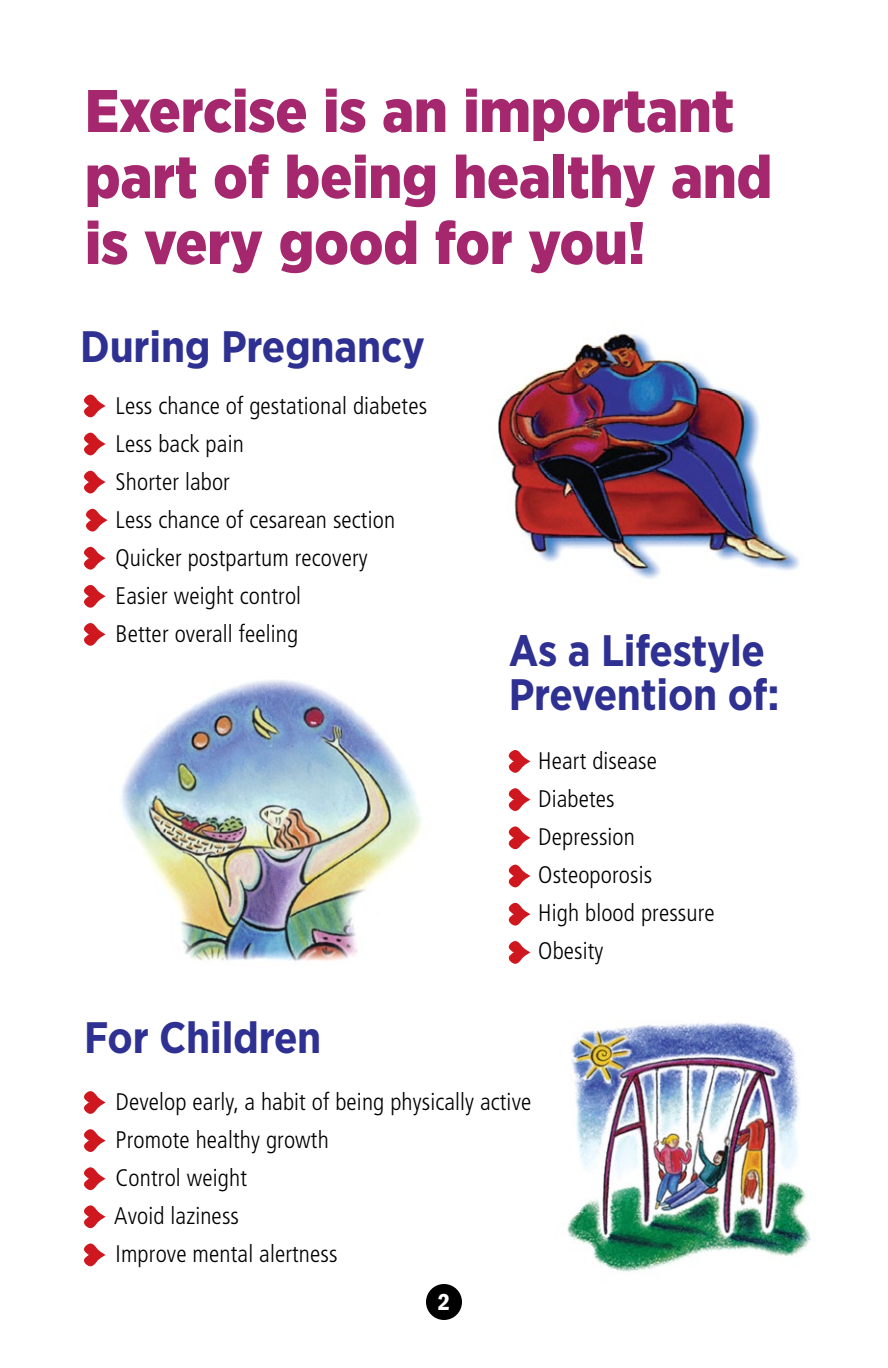
<style>
.page{position:relative;width:888px;height:1368px;background:#fff}
.page>*{position:absolute;margin:0;border:0;box-sizing:border-box;transform-origin:0 0}
.t1{font:900 60px/66px "Gotham Narrow";color:#a5276d}
.t2{font:700 44px/44px "Gotham Narrow";letter-spacing:-.005em;color:#2e3092}
.t3{font:300 condensed 24px/38px "Frutiger";letter-spacing:.005em;color:#000}
.t4{font:600 condensed 24px "Franklin Gothic";color:#fff}
</style>
<div class="page">
<svg style="left:508px;top:750px;width:23px;height:23px"></svg>
<svg style="left:508px;top:788px;width:23px;height:23px"></svg>
<svg style="left:508px;top:826px;width:23px;height:24px"></svg>
<svg style="left:508px;top:864px;width:23px;height:24px"></svg>
<svg style="left:508px;top:902px;width:23px;height:24px"></svg>
<svg style="left:508px;top:941px;width:23px;height:23px"></svg>
<svg style="left:84px;top:394px;width:22px;height:24px"></svg>
<svg style="left:84px;top:432px;width:22px;height:24px"></svg>
<svg style="left:84px;top:470px;width:22px;height:24px"></svg>
<svg style="left:86px;top:508px;width:22px;height:24px"></svg>
<svg style="left:84px;top:546px;width:22px;height:24px"></svg>
<svg style="left:84px;top:584px;width:22px;height:24px"></svg>
<svg style="left:84px;top:623px;width:22px;height:23px"></svg>
<svg style="left:84px;top:1091px;width:22px;height:23px"></svg>
<svg style="left:84px;top:1129px;width:22px;height:23px"></svg>
<svg style="left:84px;top:1167px;width:22px;height:24px"></svg>
<svg style="left:84px;top:1205px;width:22px;height:24px"></svg>
<svg style="left:84px;top:1243px;width:22px;height:24px"></svg>
<div style="left:426px;top:1284px;width:36px;height:36px;background:#000;border-radius:50%"></div>
<img style="left:498px;top:333px;width:301px;height:246px">
<img style="left:121px;top:680px;width:300px;height:281px">
<img style="left:567px;top:1022px;width:244px;height:250px">
<h1 class="t1" style="left:85px;top:77px;width:689px">Exercise is an important part of being healthy and is very good for you!</h1>
<h2 class="t2" style="left:80px;top:324px;width:346px">During Pregnancy</h2>
<p class="t3" style="left:116px;top:387px;width:313px">Less chance of gestational diabetes<br>Less back pain<br>Shorter labor<br>Less chance of cesarean section<br>Quicker postpartum recovery<br>Easier weight control<br>Better overall feeling</p>
<h2 class="t2" style="left:509px;top:628px;width:272px">As a Lifestyle<br>Prevention of:</h2>
<p class="t3" style="left:538px;top:742px;width:178px">Heart disease<br>Diabetes<br>Depression<br>Osteoporosis<br>High blood pressure<br>Obesity</p>
<h2 class="t2" style="left:84px;top:1015px;width:239px">For Children</h2>
<p class="t3" style="left:114px;top:1083px;width:419px">Develop early, a habit of being physically active<br>Promote healthy growth<br>Control weight<br>Avoid laziness<br>Improve mental alertness</p>
<p class="t4" style="left:438px;top:1288px;width:14px">2</p>
</div>
